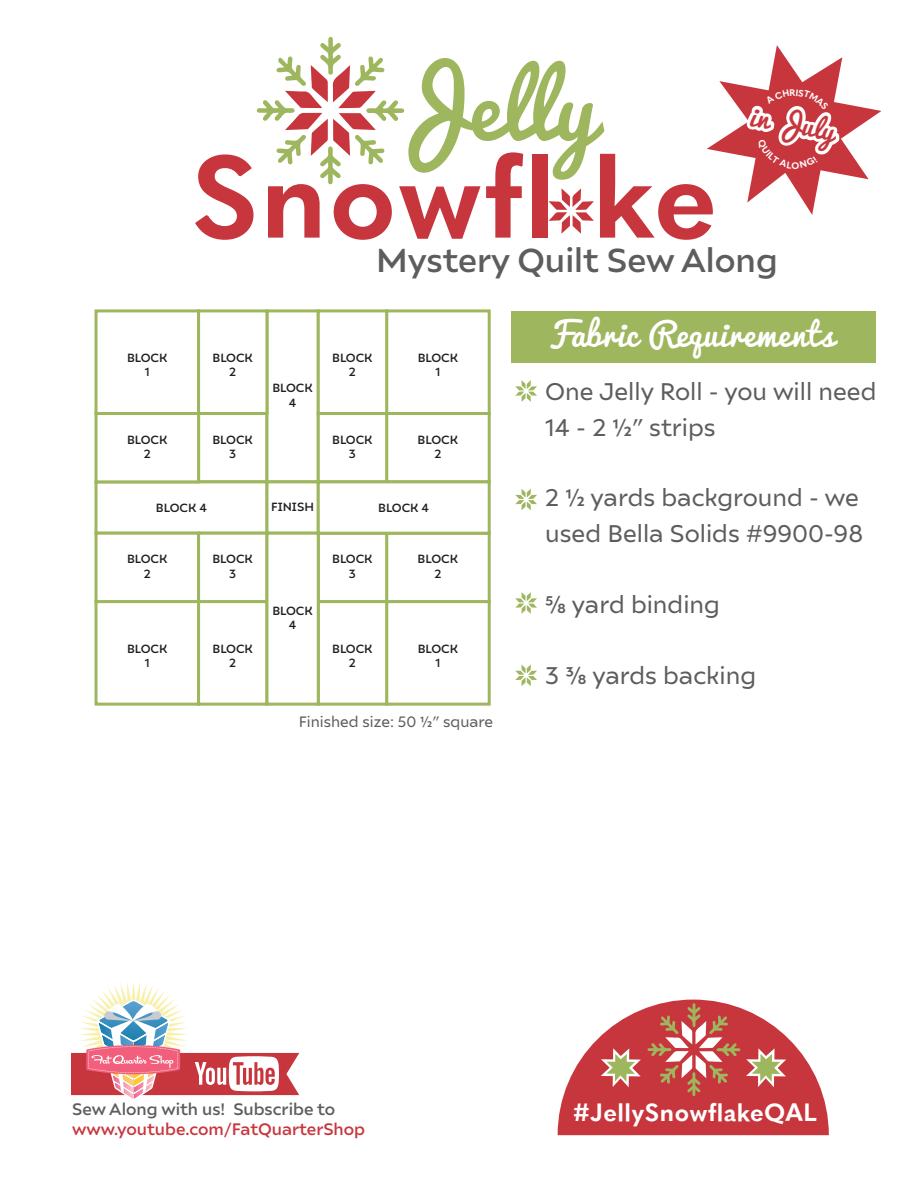
<style>
.page{position:relative;width:918px;height:1188px;background:#fff}
.page>*{position:absolute;margin:0;border:0;box-sizing:border-box;transform-origin:0 0}
.t1{font:700 114.3px "Quasimoda";letter-spacing:.02em;color:#c8363d}
.t2{font:85.5px "Pacifico";letter-spacing:.025em;color:#9eb65d}
.t3{font:500 33.15px "Ariana Pro";color:#5d5d5d}
.t4{font:32.55px "Pacifico";letter-spacing:.025em;color:#fff}
.t5{font:25.95px "Pacifico";color:#c8363d}
.t6{font:700 24.6px "Quasimoda";letter-spacing:.02em;color:#fff}
.t7{font:24px/35.5px "Ariana Pro";color:#5d5d5d}
.t8{font:500 16.5px "Ariana Pro";color:#c8363d}
.t9{font:500 16.5px "Ariana Pro";color:#5d5d5d}
.t10{font:15px "Ariana Pro";color:#5d5d5d}
.t11{font:500 11.85px/14.2px "Ariana Pro";color:#211e1e;text-align:center}
</style>
<div class="page">
<div style="left:511px;top:311px;width:365px;height:51px;background:#9eb65d"></div>
<svg style="left:257px;top:37px;width:147px;height:147px"></svg>
<svg style="left:549px;top:188px;width:45px;height:46px"></svg>
<div style="left:95px;top:309px;width:105px;height:106px;border:3px solid #9eb65d"></div>
<div style="left:95px;top:480px;width:173px;height:55px;border:3px solid #9eb65d"></div>
<div style="left:95px;top:412px;width:105px;height:71px;border:3px solid #9eb65d"></div>
<div style="left:265px;top:309px;width:55px;height:174px;border:3px solid #9eb65d"></div>
<div style="left:265px;top:480px;width:55px;height:55px;border:3px solid #9eb65d"></div>
<div style="left:385px;top:309px;width:106px;height:106px;border:3px solid #9eb65d"></div>
<div style="left:95px;top:600px;width:105px;height:106px;border:3px solid #9eb65d"></div>
<div style="left:385px;top:600px;width:106px;height:106px;border:3px solid #9eb65d"></div>
<div style="left:197px;top:309px;width:71px;height:106px;border:3px solid #9eb65d"></div>
<div style="left:317px;top:309px;width:71px;height:106px;border:3px solid #9eb65d"></div>
<div style="left:197px;top:600px;width:71px;height:106px;border:3px solid #9eb65d"></div>
<div style="left:317px;top:600px;width:71px;height:106px;border:3px solid #9eb65d"></div>
<div style="left:385px;top:412px;width:106px;height:71px;border:3px solid #9eb65d"></div>
<div style="left:95px;top:532px;width:105px;height:71px;border:3px solid #9eb65d"></div>
<div style="left:385px;top:532px;width:106px;height:71px;border:3px solid #9eb65d"></div>
<div style="left:317px;top:412px;width:71px;height:71px;border:3px solid #9eb65d"></div>
<div style="left:197px;top:532px;width:71px;height:71px;border:3px solid #9eb65d"></div>
<div style="left:317px;top:532px;width:71px;height:71px;border:3px solid #9eb65d"></div>
<div style="left:317px;top:480px;width:174px;height:55px;border:3px solid #9eb65d"></div>
<div style="left:265px;top:532px;width:55px;height:174px;border:3px solid #9eb65d"></div>
<svg style="left:515px;top:380px;width:22px;height:22px"></svg>
<svg style="left:515px;top:489px;width:22px;height:21px"></svg>
<svg style="left:515px;top:664px;width:22px;height:22px"></svg>
<svg style="left:515px;top:592px;width:22px;height:22px"></svg>
<svg style="left:558px;top:1000px;width:271px;height:135px"></svg>
<svg style="left:72px;top:982px;width:227px;height:117px"></svg>
<svg style="left:707px;top:45px;width:175px;height:170px"></svg>
<p class="t11" style="left:127px;top:352px;width:42px">BLOCK<br>1</p>
<p class="t11" style="left:127px;top:433px;width:42px">BLOCK<br>2</p>
<h2 class="t2" style="left:384px;top:58px;width:211px">Jelly</h2>
<h3 class="t5" style="left:753px;top:101px;width:87px;rotate:11deg">in July</h3>
<h1 class="t1" style="left:192px;top:152px;width:527px">Snowfl ke</h1>
<h3 class="t3" style="left:376px;top:247px;width:403px">Mystery Quilt Sew Along</h3>
<p class="t11" style="left:213px;top:352px;width:42px">BLOCK<br>2</p>
<p class="t11" style="left:332px;top:352px;width:42px">BLOCK<br>2</p>
<p class="t11" style="left:272px;top:382px;width:42px">BLOCK<br>4</p>
<p class="t11" style="left:213px;top:433px;width:42px">BLOCK<br>3</p>
<p class="t11" style="left:332px;top:433px;width:42px">BLOCK<br>3</p>
<p class="t11" style="left:418px;top:352px;width:42px">BLOCK<br>1</p>
<p class="t11" style="left:418px;top:433px;width:42px">BLOCK<br>2</p>
<h3 class="t4" style="left:549px;top:315px;width:287px">Fabric Requirements</h3>
<h3 class="t7" style="left:545px;top:376px;width:333px">One Jelly Roll - you will need<br>14 - 2 ½” strips</h3>
<p class="t11" style="left:156px;top:502px;width:53px">BLOCK 4</p>
<p class="t11" style="left:271px;top:501px;width:44px">FINISH</p>
<p class="t11" style="left:378px;top:502px;width:53px">BLOCK 4</p>
<p class="t11" style="left:127px;top:553px;width:42px">BLOCK<br>2</p>
<p class="t11" style="left:418px;top:553px;width:42px">BLOCK<br>2</p>
<p class="t11" style="left:213px;top:553px;width:42px">BLOCK<br>3</p>
<p class="t11" style="left:332px;top:553px;width:42px">BLOCK<br>3</p>
<p class="t11" style="left:272px;top:604px;width:42px">BLOCK<br>4</p>
<p class="t11" style="left:127px;top:642px;width:42px">BLOCK<br>1</p>
<p class="t11" style="left:418px;top:642px;width:42px">BLOCK<br>1</p>
<p class="t11" style="left:213px;top:642px;width:42px">BLOCK<br>2</p>
<p class="t11" style="left:332px;top:642px;width:42px">BLOCK<br>2</p>
<p class="t10" style="left:299px;top:716px;width:196px">Finished size: 50 ½” square</p>
<h3 class="t7" style="left:545px;top:482px;width:320px">2 ½ yards background - we used Bella Solids #9900-98</h3>
<h3 class="t7" style="left:545px;top:589px;width:176px">⅝ yard binding</h3>
<h3 class="t7" style="left:545px;top:659px;width:212px">3 3⁄8 yards backing</h3>
<h3 class="t9" style="left:72px;top:1103px;width:265px">Sew Along with us! Subscribe to</h3>
<h3 class="t8" style="left:72px;top:1122px;width:295px">www.youtube.com/FatQuarterShop</h3>
<h3 class="t6" style="left:573px;top:1102px;width:245px">#JellySnowflakeQAL</h3>
</div>
